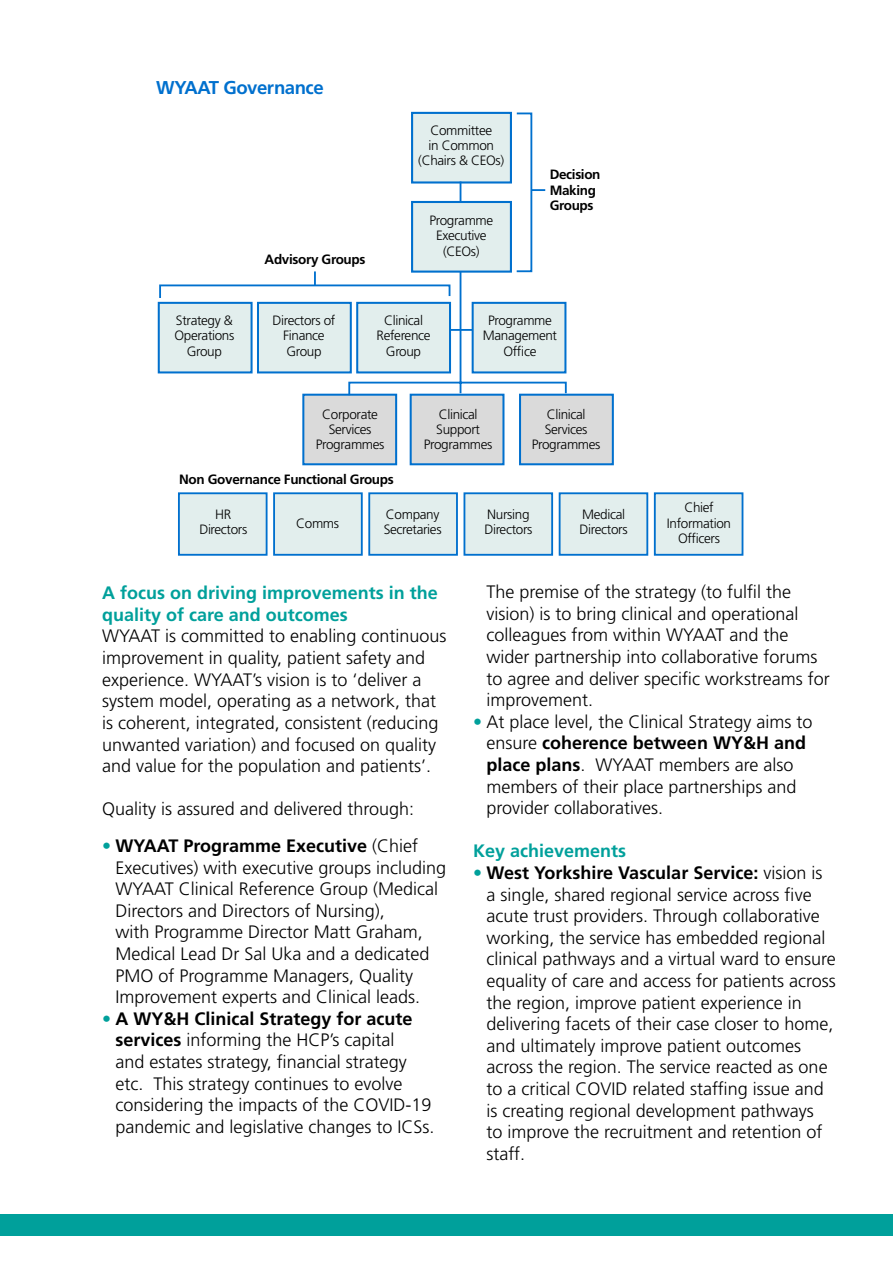
<style>
.page{position:relative;width:893px;height:1263px;background:#fff}
.page>*{position:absolute;margin:0;border:0;box-sizing:border-box;transform-origin:0 0}
.t1{font:700 18.6px "Frutiger LT Std";letter-spacing:-.025em;color:#0070ce}
.t2{font:300 18px/21.6px "Frutiger LT Std";color:#000}
.t3{font:700 18px/21.6px "Frutiger LT Std";color:#00a09b}
.t4{font:300 13.5px/15.1px "Frutiger LT Std";letter-spacing:-.025em;color:#000;text-align:center}
.t5{font:700 13.5px/15.1px "Frutiger LT Std";letter-spacing:-.025em;color:#000}
.s1{color:#00a09b}
.s2{font-weight:700}
</style>
<div class="page">
<div style="left:411px;top:112px;width:101px;height:72px;background:#e2eeed;border:2px solid #0070ce"></div>
<svg style="left:158px;top:180px;width:357px;height:376px"></svg>
<div style="left:411px;top:201px;width:101px;height:72px;background:#e2eeed;border:2px solid #0070ce"></div>
<svg style="left:314px;top:271px;width:2px;height:14px"></svg>
<hr style="left:450px;top:329px;width:23px;height:2px;background:#0070ce">
<svg style="left:515px;top:112px;width:229px;height:444px"></svg>
<svg style="left:532px;top:189px;width:13px;height:2px"></svg>
<div style="left:0;top:1214px;width:893px;height:21px;background:#00a09b"></div>
<p class="t1" style="left:156px;top:77px;width:169px">WYAAT Governance</p>
<p class="t5" style="left:265px;top:252px;width:102px">Advisory Groups</p>
<p class="t4" style="left:418px;top:122px;width:88px">Committee<br>in Common (Chairs &amp; CEOs)</p>
<p class="t4" style="left:429px;top:213px;width:65px">Programme<br>Executive (CEOs)</p>
<p class="t5" style="left:550px;top:167px;width:52px">Decision<br>Making<br>Groups</p>
<p class="t4" style="left:174px;top:313px;width:61px">Strategy &amp;<br>Operations<br>Group</p>
<p class="t4" style="left:273px;top:313px;width:64px">Directors of<br>Finance<br>Group</p>
<p class="t4" style="left:376px;top:313px;width:56px">Clinical<br>Reference<br>Group</p>
<p class="t4" style="left:483px;top:313px;width:76px">Programme<br>Management<br>Office</p>
<p class="t4" style="left:316px;top:407px;width:70px">Corporate<br>Services<br>Programmes</p>
<p class="t4" style="left:424px;top:407px;width:70px">Clinical<br>Support<br>Programmes</p>
<p class="t4" style="left:532px;top:407px;width:70px">Clinical<br>Services<br>Programmes</p>
<p class="t5" style="left:179px;top:471px;width:216px">Non Governance Functional Groups</p>
<p class="t4" style="left:199px;top:507px;width:50px">HR<br>Directors</p>
<p class="t4" style="left:296px;top:516px;width:44px">Comms</p>
<p class="t4" style="left:384px;top:507px;width:59px;text-align:left">Company<br>Secretaries</p>
<p class="t4" style="left:484px;top:507px;width:50px;text-align:left">Nursing<br>Directors</p>
<p class="t4" style="left:580px;top:507px;width:50px;text-align:left">Medical<br>Directors</p>
<p class="t4" style="left:667px;top:500px;width:66px">Chief<br>Information<br>Officers</p>
<p class="t3" style="left:102px;top:582px;width:337px">A focus on driving improvements in the quality of care and outcomes</p>
<p class="t2" style="left:102px;top:626px;width:346px">WYAAT is committed to enabling continuous improvement in quality, patient safety and experience. WYAAT’s vision is to ‘deliver a system model, operating as a network, that is coherent, integrated, consistent (reducing unwanted variation) and focused on quality and value for the population and patients’.</p>
<p class="t2" style="left:102px;top:798px;width:314px">Quality is assured and delivered through:</p>
<p class="t2" style="left:116px;top:835px;width:332px;text-indent:-14px"><span class="s1">•</span> <span class="s2">WYAAT Programme Executive</span> (Chief Executives) with executive groups including WYAAT Clinical Reference Group (Medical Directors and Directors of Nursing),<br>with Programme Director Matt Graham, Medical Lead Dr Sal Uka and a dedicated PMO of Programme Managers, Quality Improvement experts and Clinical leads.</p>
<p class="t2" style="left:116px;top:1008px;width:321px;text-indent:-14px"><span class="s1">•</span> <span class="s2">A WY&amp;H Clinical Strategy for acute services</span> informing the HCP’s capital<br>and estates strategy, financial strategy etc. This strategy continues to evolve considering the impacts of the COVID-19 pandemic and legislative changes to ICSs.</p>
<p class="t2" style="left:487px;top:581px;width:345px">The premise of the strategy (to fulfil the vision) is to bring clinical and operational colleagues from within WYAAT and the wider partnership into collaborative forums to agree and deliver specific workstreams for improvement.</p>
<p class="t2" style="left:487px;top:711px;width:327px;text-indent:-14px"><span class="s1">•</span> At place level, the Clinical Strategy aims to ensure <span class="s2">coherence between WY&amp;H and place plans</span>. WYAAT members are also members of their place partnerships and provider collaboratives.</p>
<p class="t3" style="left:473px;top:840px;width:155px">Key achievements</p>
<p class="t2" style="left:487px;top:862px;width:351px;text-indent:-14px"><span class="s1">•</span> <span class="s2">West Yorkshire Vascular Service:</span> vision is<br>a single, shared regional service across five acute trust providers. Through collaborative working, the service has embedded regional clinical pathways and a virtual ward to ensure equality of care and access for patients across the region, improve patient experience in delivering facets of their case closer to home, and ultimately improve patient outcomes across the region. The service reacted as one to a critical COVID related staffing issue and is creating regional development pathways<br>to improve the recruitment and retention of staff.</p>
</div>
